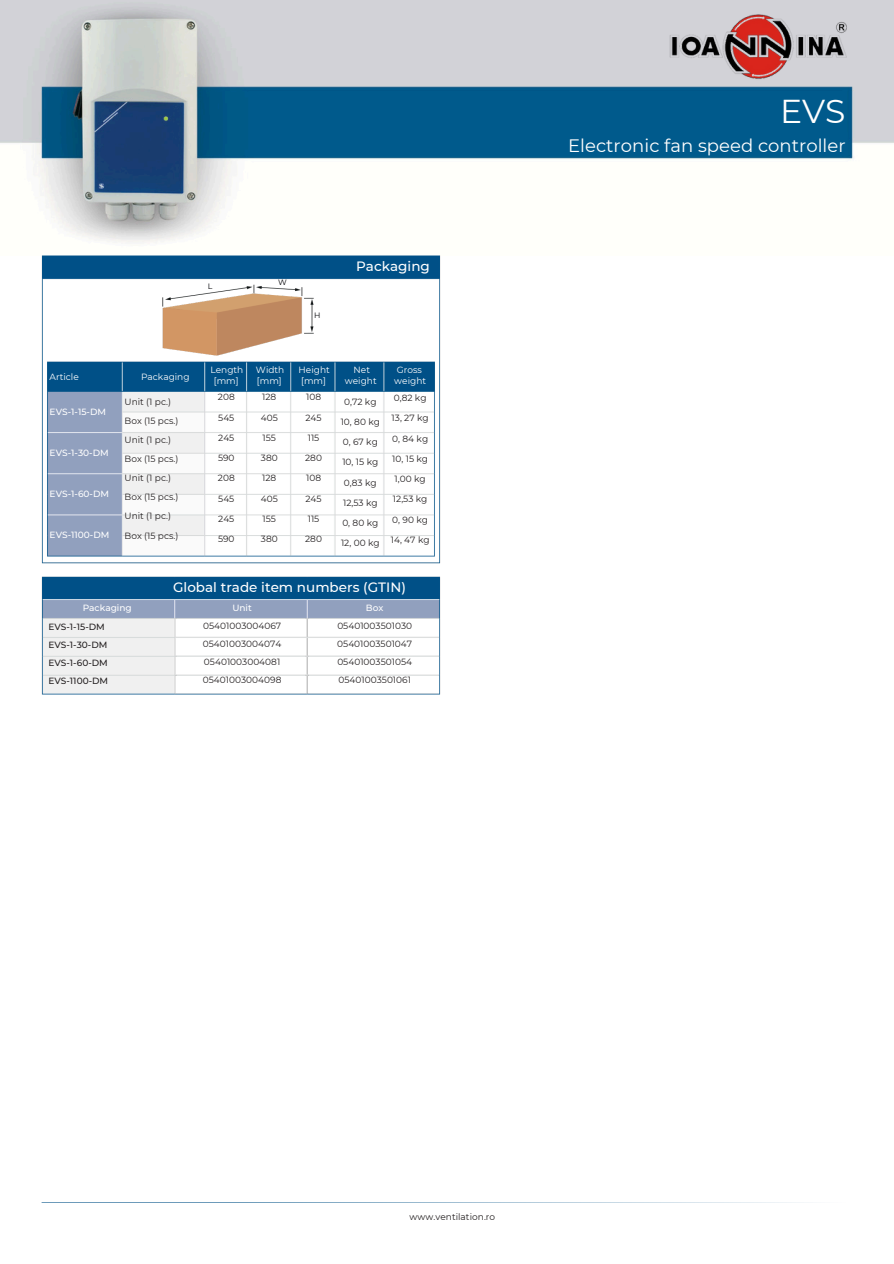
<style>
.page{position:relative;width:894px;height:1264px;background:#fff}
.page>*{position:absolute;margin:0;border:0;box-sizing:border-box;transform-origin:0 0}
.t1{font:33px "Montserrat";color:#fff}
.t2{font:18px "Montserrat";color:#fff}
.t3{font:500 13.5px "Montserrat";color:#fff}
.t4{font:9px/18px "Montserrat";color:#231f20;text-align:center}
.t5{font:9px/10.2px "Montserrat";color:#fff;text-align:center}
.t6{font:500 9px "Montserrat";color:#fff}
.t7{font:500 9px/18px "Montserrat";color:#231f20}
.t8{font:7.8px "Montserrat";color:#000205}
.s1{font-weight:500;color:#fff}
</style>
<div class="page">
<img style="left:0;top:0;width:892px;height:243px">
<img style="left:41px;top:255px;width:400px;height:440px">
<img style="left:668px;top:12px;width:182px;height:70px">
<p class="t5" style="left:50px;top:371px;width:31px">Article</p>
<p class="t5" style="left:141px;top:371px;width:50px">Packaging</p>
<h2 class="t4" style="left:124px;top:392px;width:48px">Unit (1 pc.)</h2>
<p class="t4" style="left:124px;top:411px;width:55px">Box (15 pcs.)</p>
<p class="t4" style="left:124px;top:431px;width:48px">Unit (1 pc.)</p>
<p class="t4" style="left:124px;top:450px;width:55px">Box (15 pcs.)</p>
<h3 class="t4" style="left:124px;top:469px;width:48px">Unit (1 pc.)</h3>
<h3 class="t4" style="left:124px;top:488px;width:55px">Box (15 pcs.)</h3>
<h3 class="t4" style="left:124px;top:507px;width:48px">Unit (1 pc.)</h3>
<h3 class="t4" style="left:124px;top:526px;width:55px">Box (15 pcs.)</h3>
<p class="t6" style="left:50px;top:406px;width:58px">EVS-1-15-DM</p>
<p class="t6" style="left:50px;top:447px;width:61px">EVS-1-30-DM</p>
<p class="t6" style="left:50px;top:488px;width:61px">EVS-1-60-DM</p>
<p class="t6" style="left:50px;top:529px;width:61px">EVS-1100-DM</p>
<h3 class="t8" style="left:208px;top:281px;width:6px">L</h3>
<h2 class="t8" style="left:278px;top:278px;width:10px">W</h2>
<p class="t8" style="left:314px;top:310px;width:8px">H</p>
<p class="t3" style="left:356px;top:258px;width:75px">Packaging</p>
<p class="t5" style="left:210px;top:365px;width:34px">Length [mm]</p>
<p class="t4" style="left:218px;top:388px;width:18px">208</p>
<p class="t4" style="left:218px;top:408px;width:18px">545</p>
<p class="t4" style="left:218px;top:429px;width:18px">245</p>
<p class="t4" style="left:218px;top:449px;width:18px">590</p>
<p class="t4" style="left:218px;top:469px;width:18px">208</p>
<p class="t4" style="left:218px;top:489px;width:18px">545</p>
<p class="t4" style="left:218px;top:510px;width:18px">245</p>
<p class="t4" style="left:218px;top:530px;width:18px">590</p>
<p class="t5" style="left:256px;top:365px;width:30px;text-align:left">Width [mm]</p>
<p class="t4" style="left:262px;top:388px;width:16px">128</p>
<p class="t4" style="left:261px;top:408px;width:19px">405</p>
<p class="t4" style="left:262px;top:429px;width:15px">155</p>
<p class="t4" style="left:261px;top:449px;width:18px">380</p>
<p class="t4" style="left:262px;top:469px;width:16px">128</p>
<p class="t4" style="left:261px;top:489px;width:19px">405</p>
<p class="t4" style="left:262px;top:510px;width:15px">155</p>
<p class="t4" style="left:261px;top:530px;width:18px">380</p>
<p class="t5" style="left:298px;top:365px;width:33px;text-align:left">Height [mm]</p>
<p class="t4" style="left:306px;top:388px;width:16px">108</p>
<p class="t4" style="left:305px;top:408px;width:18px">245</p>
<p class="t4" style="left:308px;top:429px;width:13px">115</p>
<p class="t4" style="left:305px;top:449px;width:18px">280</p>
<p class="t4" style="left:306px;top:469px;width:16px">108</p>
<p class="t4" style="left:305px;top:489px;width:18px">245</p>
<p class="t4" style="left:308px;top:510px;width:13px">115</p>
<p class="t4" style="left:305px;top:530px;width:18px">280</p>
<p class="t5" style="left:345px;top:365px;width:33px">Net weight</p>
<p class="t5" style="left:397px;top:365px;width:27px">Gross</p>
<p class="t5" style="left:394px;top:376px;width:33px">weight</p>
<p class="t4" style="left:393px;top:389px;width:34px">0,82 kg</p>
<p class="t4" style="left:391px;top:409px;width:39px">13, 27 kg</p>
<p class="t4" style="left:392px;top:429px;width:37px">0, 84 kg</p>
<p class="t4" style="left:392px;top:449px;width:37px">10, 15 kg</p>
<p class="t4" style="left:394px;top:470px;width:33px">1,00 kg</p>
<p class="t4" style="left:393px;top:490px;width:36px">12,53 kg</p>
<p class="t4" style="left:392px;top:510px;width:37px">0, 90 kg</p>
<p class="t4" style="left:390px;top:530px;width:40px">14, 47 kg</p>
<p class="t4" style="left:344px;top:392px;width:34px">0,72 kg</p>
<p class="t4" style="left:340px;top:413px;width:41px">10, 80 kg</p>
<p class="t4" style="left:343px;top:433px;width:37px">0, 67 kg</p>
<p class="t4" style="left:342px;top:453px;width:37px">10, 15 kg</p>
<p class="t4" style="left:344px;top:473px;width:34px">0,83 kg</p>
<p class="t4" style="left:343px;top:494px;width:36px">12,53 kg</p>
<p class="t4" style="left:342px;top:514px;width:37px">0, 80 kg</p>
<p class="t4" style="left:341px;top:534px;width:40px">12, 00 kg</p>
<h1 class="t6" style="left:83px;top:602px;width:51px">Packaging</h1>
<p class="t7" style="left:48px;top:618px;width:61px">EVS-1-15-DM<br>EVS-1-30-DM<br>EVS-1-60-DM<br>EVS-1100-DM</p>
<h4 class="t3" style="left:173px;top:579px;width:234px">Global trade item numbers (GTIN)</h4>
<p class="t4" style="left:203px;top:599px;width:80px"><span class="s1">Unit<br></span>05401003004067<br>05401003004074<br>05401003004081<br>05401003004098</p>
<p class="t4" style="left:337px;top:599px;width:76px"><span class="s1">Box<br></span>05401003501030<br>05401003501047<br>05401003501054<br>05401003501061</p>
<p class="t1" style="left:779px;top:91px;width:67px">EVS</p>
<p class="t2" style="left:568px;top:134px;width:279px">Electronic fan speed controller</p>
<p class="t4" style="left:409px;top:1207px;width:87px">www.ventilation.ro</p>
</div>
